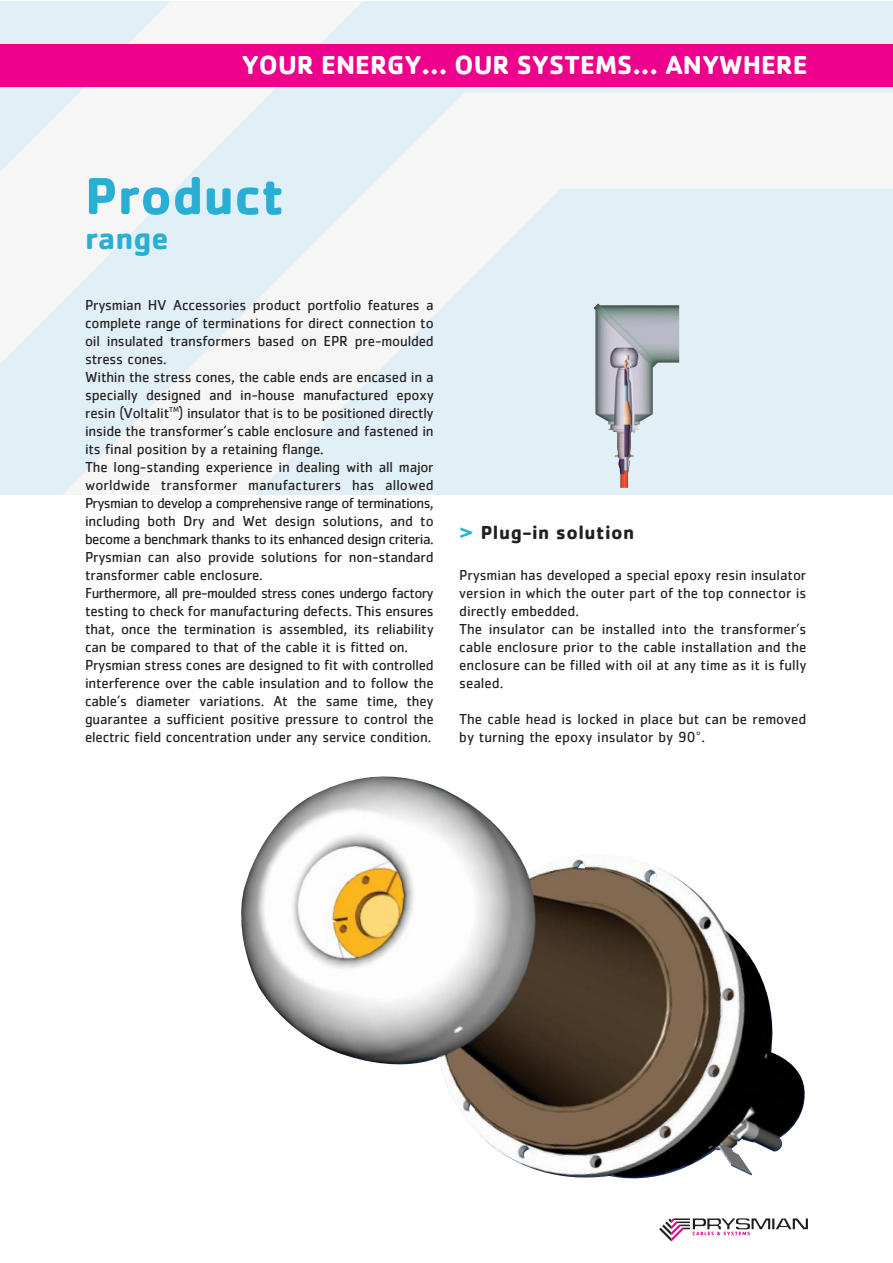
<style>
.page{position:relative;width:893px;height:1263px;background:#fff}
.page>*{position:absolute;margin:0;border:0;box-sizing:border-box;transform-origin:0 0}
.t1{font:700 54px "Cachet";color:#2aafd4}
.t2{font:700 31.5px "Cachet";color:#2aafd4}
.t3{font:700 27px "Cachet";color:#fff}
.t4{font:700 19.5px "Cachet";letter-spacing:.025em;color:#231f20}
.t5{font:15px/18px "Cachet";letter-spacing:-.01em;color:#231f20}
.s1{color:#2aafd4}
</style>
<div class="page">
<img style="left:0;top:1px;width:893px;height:494px">
<div style="left:0;top:44px;width:893px;height:42px;background:#ec008c"></div>
<svg style="left:659px;top:1218px;width:149px;height:23px"></svg>
<img style="left:241px;top:776px;width:564px;height:403px">
<img style="left:593px;top:303px;width:86px;height:185px">
<h3 class="t3" style="left:242px;top:56px;width:568px">YOUR ENERGY... OUR SYSTEMS... ANYWHERE</h3>
<h1 class="t1" style="left:85px;top:178px;width:201px">Product</h1>
<h2 class="t2" style="left:85px;top:228px;width:85px">range</h2>
<p class="t5" style="left:85px;top:297px;width:350px">Prysmian HV Accessories product portfolio features a complete range of terminations for direct connection to oil insulated transformers based on EPR pre-moulded stress cones.<br>Within the stress cones, the cable ends are encased in a specially designed and in-house manufactured epoxy resin (Voltalit<sup>TM</sup>) insulator that is to be positioned directly inside the transformer’s cable enclosure and fastened in its final position by a retaining flange.<br>The long-standing experience in dealing with all major worldwide transformer manufacturers has allowed Prysmian to develop a comprehensive range of terminations, including both Dry and Wet design solutions, and to become a benchmark thanks to its enhanced design criteria.<br>Prysmian can also provide solutions for non-standard transformer cable enclosure.<br>Furthermore, all pre-moulded stress cones undergo factory testing to check for manufacturing defects. This ensures that, once the termination is assembled, its reliability can be compared to that of the cable it is fitted on.<br>Prysmian stress cones are designed to fit with controlled interference over the cable insulation and to follow the cable’s diameter variations. At the same time, they guarantee a sufficient positive pressure to control the electric field concentration under any service condition.</p>
<h3 class="t4" style="left:459px;top:525px;width:177px"><span class="s1">&gt;</span> Plug-in solution</h3>
<p class="t5" style="left:459px;top:567px;width:349px">Prysmian has developed a special epoxy resin insulator version in which the outer part of the top connector is directly embedded.<br>The insulator can be installed into the transformer’s cable enclosure prior to the cable installation and the enclosure can be filled with oil at any time as it is fully sealed.</p>
<p class="t5" style="left:459px;top:711px;width:349px">The cable head is locked in place but can be removed by turning the epoxy insulator by 90°.</p>
</div>
